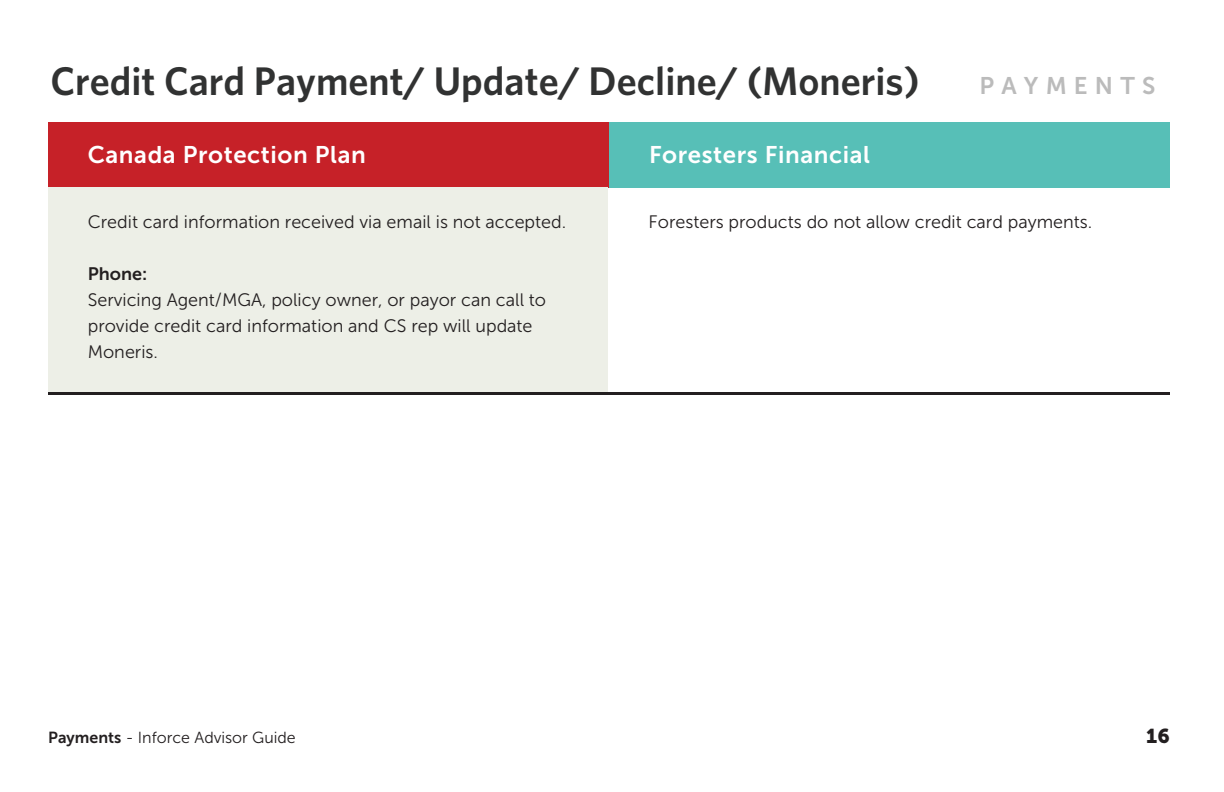
<style>
.page{position:relative;width:1224px;height:792px;background:#fff}
.page>*{position:absolute;margin:0;border:0;box-sizing:border-box;transform-origin:0 0}
.t1{font:600 40px "Whitney";color:#313232}
.t2{font:24px "Museo Sans 700";letter-spacing:.025em;color:#fff}
.t3{font:24px "Museo Sans 700";letter-spacing:.3em;color:#bbb}
.t4{font:20px "Museo Sans 900";color:#231f20}
.t5{font:18px/26px "Museo Sans 300";color:#231f20}
.t6{font:18px "Museo Sans 700";color:#231f20}
.t7{font:16px "Museo Sans 300";color:#231f20}
.s1{font-family:"Museo Sans 700"}
</style>
<div class="page">
<div style="left:48px;top:122px;width:561px;height:65px;background:#c62128"></div>
<div style="left:609px;top:122px;width:561px;height:65px;background:#57bfb7"></div>
<div style="left:48px;top:187px;width:560px;height:207px;background:#edefe7"></div>
<hr style="left:48px;top:393px;width:1122px;height:2px;background:#231f20">
<h1 class="t1" style="left:50px;top:55px;width:871px">Credit Card Payment/ Update/ Decline/ (Moneris)</h1>
<h2 class="t2" style="left:88px;top:141px;width:280px">Canada Protection Plan</h2>
<h2 class="t2" style="left:649px;top:141px;width:222px">Foresters Financial</h2>
<h2 class="t3" style="left:980px;top:73px;width:177px">PAYMENTS</h2>
<p class="t5" style="left:88px;top:209px;width:480px">Credit card information received via email is not accepted.</p>
<p class="t5" style="left:649px;top:209px;width:445px">Foresters products do not allow credit card payments.</p>
<p class="t6" style="left:88px;top:264px;width:61px">Phone:</p>
<p class="t5" style="left:88px;top:287px;width:460px">Servicing Agent/MGA, policy owner, or payor can call to provide credit card information and CS rep will update<br>Moneris.</p>
<p class="t7" style="left:48px;top:729px;width:249px"><span class="s1">Payments</span> - Inforce Advisor Guide</p>
<p class="t4" style="left:1146px;top:725px;width:25px">16</p>
</div>
